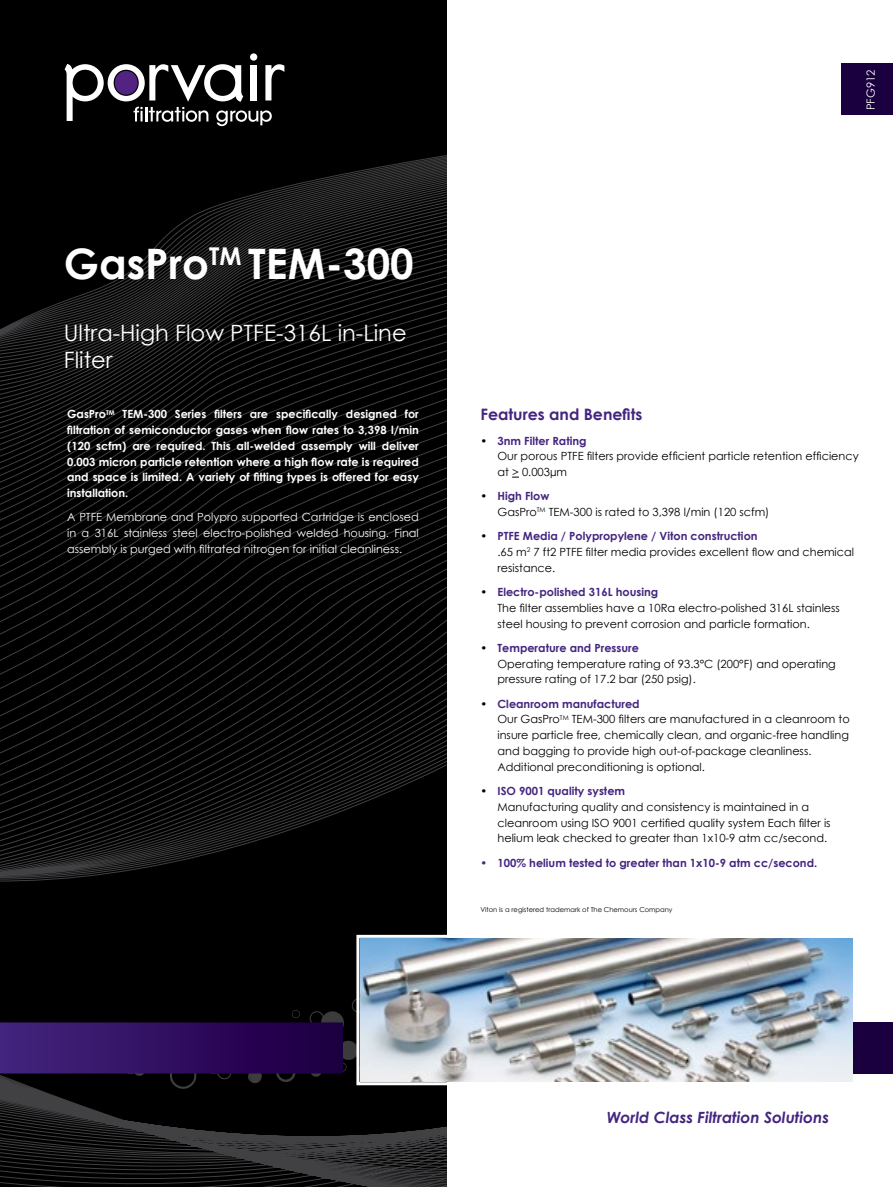
<style>
.page{position:relative;width:893px;height:1187px;background:#fff}
.page>*{position:absolute;margin:0;border:0;box-sizing:border-box;transform-origin:0 0}
.t1{font:700 42px "Century Gothic";color:#fff}
.t2{font:22.5px/27px "Century Gothic";color:#fff}
.t3{font:700 15.75px "Century Gothic";color:#442580}
.t4{font:italic 700 15.45px "Century Gothic";color:#442580}
.t5{font:11.25px/15.8px "Century Gothic";color:#000}
.t6{font:700 11.25px/15.8px "Century Gothic";color:#fff;text-align:justify}
.t7{font:11.25px/15.8px "Century Gothic";color:#fff;text-align:justify}
.t8{font:700 11.25px "Century Gothic";color:#442580}
.t9{font:6.75px "Century Gothic";color:#000}
.s1{font-weight:700;color:#442580}
</style>
<div class="page">
<div style="left:0;top:0;width:446px;height:1186px;background:#000"></div>
<svg style="left:0;top:126px;width:446px;height:756px"></svg>
<svg style="left:0;top:1085px;width:446px;height:101px"></svg>
<div style="left:250px;top:53px;width:7px;height:8px;background:#fff;border-radius:50%"></div>
<svg style="left:65px;top:64px;width:219px;height:62px"></svg>
<div style="left:356px;top:934px;width:151px;height:151px;border:3px solid #fff"></div>
<svg style="left:0;top:994px;width:437px;height:96px"></svg>
<div style="left:843px;top:1022px;width:50px;height:51px;background:#1a003f"></div>
<div style="left:842px;top:64px;width:51px;height:51px;background:#1a003f"></div>
<img style="left:360px;top:938px;width:492px;height:143px">
<h1 class="t1" style="left:64px;top:237px;width:351px">GasPro<sup>TM</sup> TEM-300</h1>
<h2 class="t2" style="left:64px;top:319px;width:344px">Ultra-High Flow PTFE-316L in-Line<br>Fliter</h2>
<p class="t6" style="left:67px;top:406px;width:353px">GasPro<sup>TM</sup> TEM-300 Series filters are specifically designed for filtration of semiconductor gases when flow rates to 3,398 l/min (120 scfm) are required. This all-welded assemply will deliver 0.003 micron particle retention where a high flow rate is required and space is limited. A variety of fitting types is offered for easy installation.</p>
<p class="t7" style="left:67px;top:509px;width:353px">A PTFE Membrane and Polypro supported Cartridge is enclosed in a 316L stainless steel electro-polished welded housing. Final assembly is purged with filtrated nitrogen for initial cleanliness.</p>
<p class="t7" style="left:863px;top:110px;width:42px;rotate:-90deg">PFG912</p>
<h3 class="t3" style="left:480px;top:404px;width:163px">Features and Benefits</h3>
<p class="t5" style="left:497px;top:432px;width:363px;text-indent:-17px">• <span class="s1">3nm Filter Rating<br></span>Our porous PTFE filters provide efficient particle retention efficiency at &gt; 0.003μm</p>
<p class="t5" style="left:497px;top:488px;width:273px;text-indent:-17px">• <span class="s1">High Flow<br></span>GasPro<sup>TM</sup> TEM-300 is rated to 3,398 l/min (120 scfm)</p>
<p class="t5" style="left:497px;top:528px;width:358px;text-indent:-17px">• <span class="s1">PTFE Media / Polypropylene / Viton construction<br></span>.65 m<sup>2</sup> 7 ft2 PTFE filter media provides excellent flow and chemical resistance.</p>
<p class="t5" style="left:497px;top:584px;width:344px;text-indent:-17px">• <span class="s1">Electro-polished 316L housing<br></span>The filter assemblies have a 10Ra electro-polished 316L stainless steel housing to prevent corrosion and particle formation.</p>
<p class="t5" style="left:497px;top:639px;width:340px;text-indent:-17px">• <span class="s1">Temperature and Pressure<br></span>Operating temperature rating of 93.3°C (200°F) and operating pressure rating of 17.2 bar (250 psig).</p>
<p class="t5" style="left:497px;top:695px;width:354px;text-indent:-17px">• <span class="s1">Cleanroom manufactured<br></span>Our GasPro<sup>TM</sup> TEM-300 filters are manufactured in a cleanroom to insure particle free, chemically clean, and organic-free handling and bagging to provide high out-of-package cleanliness.<br>Additional preconditioning is optional.</p>
<p class="t5" style="left:497px;top:782px;width:335px;text-indent:-17px">• <span class="s1">ISO 9001 quality system<br></span>Manufacturing quality and consistency is maintained in a cleanroom using ISO 9001 certified quality system Each filter is helium leak checked to greater than 1x10-9 atm cc/second.</p>
<p class="t8" style="left:480px;top:855px;width:338px">• 100% helium tested to greater than 1x10-9 atm cc/second.</p>
<p class="t9" style="left:480px;top:905px;width:194px">Viton is a registered trademark of The Chemours Company</p>
<h3 class="t4" style="left:607px;top:1107px;width:224px">World Class Filtration Solutions</h3>
</div>
